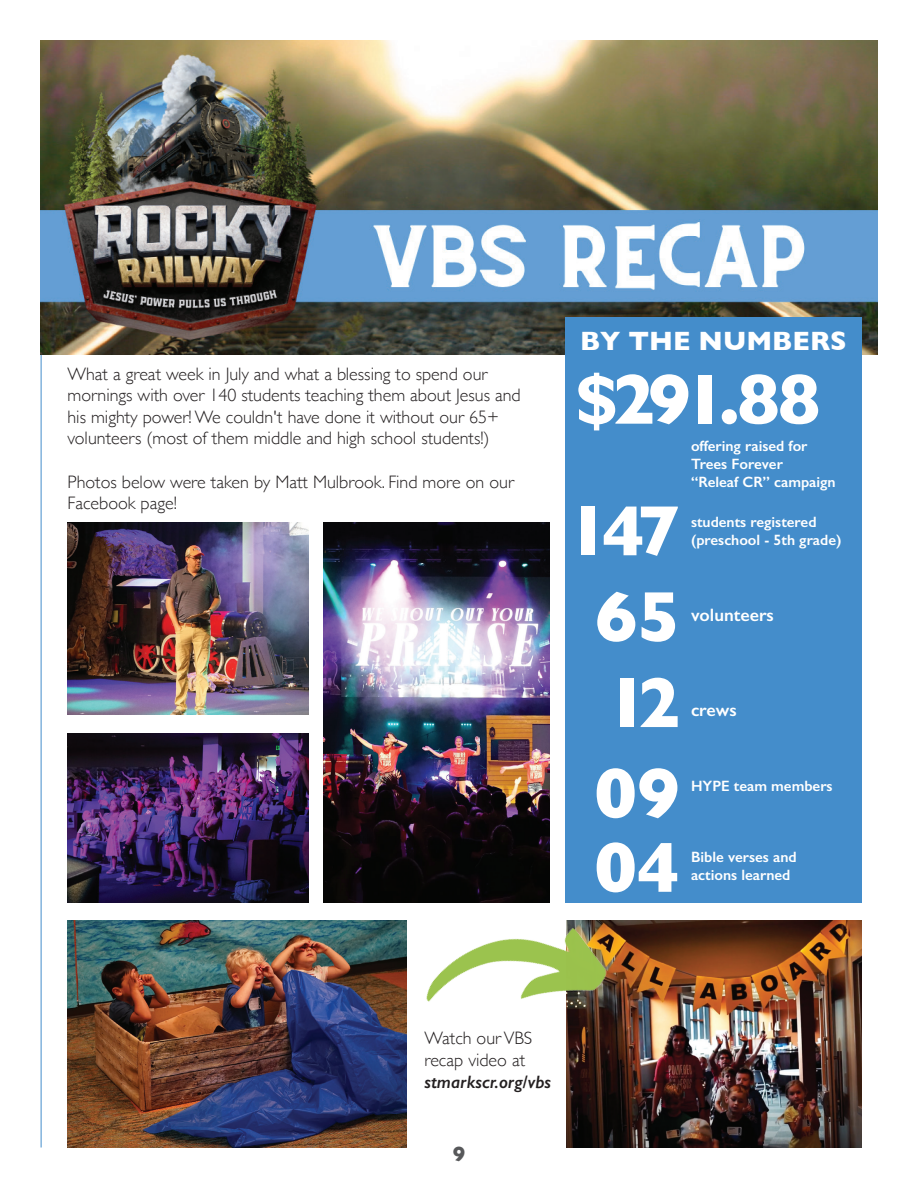
<style>
.page{position:relative;width:918px;height:1188px;background:#fff}
.page>*{position:absolute;margin:0;border:0;box-sizing:border-box;transform-origin:0 0}
.t1{font:700 72px "Gill Sans";letter-spacing:-.1em;color:#fff}
.t2{font:700 27px "Gill Sans";color:#fff}
.t3{font:700 21px "Gill Sans";color:#57585a}
.t4{font:300 18px/21.6px "Gill Sans";color:#231f20}
.t5{font:italic 600 18px "Gill Sans";color:#231f20}
.t6{font:600 18px "Gill Sans";color:#fff}
.t7{font:600 15px/18px "Gill Sans";color:#fff}
</style>
<div class="page">
<hr style="left:41px;top:64px;width:1px;height:1084px;background:#448dcb">
<img style="left:40px;top:40px;width:838px;height:314px">
<div style="left:565px;top:318px;width:297px;height:585px;background:#448dcb"></div>
<img style="left:566px;top:920px;width:296px;height:228px">
<img style="left:426px;top:920px;width:197px;height:175px">
<img style="left:68px;top:734px;width:240px;height:169px">
<img style="left:68px;top:522px;width:240px;height:193px">
<img style="left:68px;top:920px;width:339px;height:228px">
<img style="left:323px;top:522px;width:227px;height:381px">
<p class="t4" style="left:68px;top:362px;width:455px">What a great week in July and what a blessing to spend our mornings with over 140 students teaching them about Jesus and his mighty power! We couldn't have done it without our 65+ volunteers (most of them middle and high school students!)</p>
<p class="t4" style="left:68px;top:470px;width:448px">Photos below were taken by Matt Mulbrook. Find more on our<br>Facebook page!</p>
<h2 class="t2" style="left:580px;top:320px;width:268px">BY THE NUMBERS</h2>
<h1 class="t1" style="left:575px;top:342px;width:247px">$291.88</h1>
<p class="t7" style="left:691px;top:437px;width:146px">offering raised for<br>Trees Forever<br>“Releaf CR” campaign</p>
<h1 class="t1" style="left:567px;top:474px;width:115px">147</h1>
<p class="t7" style="left:691px;top:513px;width:152px">students registered (preschool - 5th grade)</p>
<h1 class="t1" style="left:595px;top:560px;width:87px">65</h1>
<p class="t6" style="left:691px;top:604px;width:84px">volunteers</p>
<h1 class="t1" style="left:606px;top:646px;width:76px">12</h1>
<p class="t6" style="left:691px;top:699px;width:47px">crews</p>
<h1 class="t1" style="left:594px;top:736px;width:87px">09</h1>
<p class="t7" style="left:691px;top:777px;width:143px">HYPE team members</p>
<h1 class="t1" style="left:594px;top:810px;width:87px">04</h1>
<p class="t7" style="left:691px;top:848px;width:107px">Bible verses and actions learned</p>
<p class="t4" style="left:424px;top:1027px;width:110px">Watch our VBS recap video at</p>
<p class="t5" style="left:424px;top:1071px;width:128px">stmarkscr.org/vbs</p>
<p class="t3" style="left:453px;top:1137px;width:14px">9</p>
</div>
